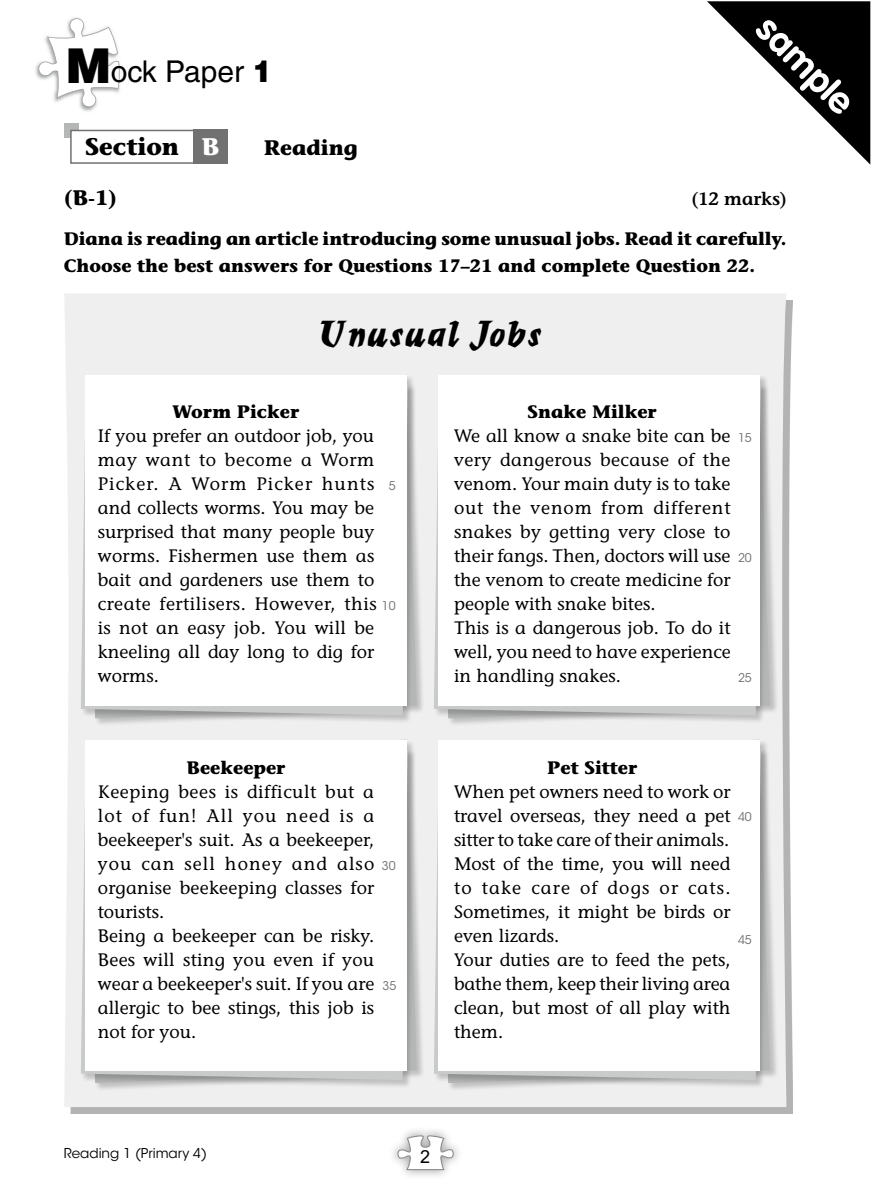
<style>
.page{position:relative;width:872px;height:1191px;background:#fff}
.page>*{position:absolute;margin:0;border:0;box-sizing:border-box;transform-origin:0 0}
.t1{font:700 37.5px "EPHVAG Round";color:#fff}
.Multiple_choice_Ans{font:36px "Mercurius MT Std Bold Script";color:#000}
.t2{font:30px "Helvetica LT Std";color:#000}
.Section{font:700 24px "Stone Informal Std";color:#000}
.Section-2{font:700 21px "Stone Informal Std";color:#000}
.B-1{font:700 21px "Stone Informal Std";color:#000}
.Text_no_indent{font:500 18px/24px "Stone Informal Std";color:#000;text-align:justify}
.Text_no_indent-2{font:700 18px/27px "Stone Informal Std";color:#000}
.B-1-2{font:600 18px "Stone Informal Std";color:#000}
.t3{font:500 18px "M Hei HK";color:#000}
.t4{font:13.5px "ITC Avant Garde Std";color:#000}
.Line{font:12px "ITC Avant Garde Std";color:#727171}
.s1{font-weight:900;font-size:48px}
.s2{font-weight:900}
.s3{color:#fff}
</style>
<div class="page">
<div style="left:388px;top:1126px;width:75px;height:53px;background:#000;opacity:.4"></div>
<svg style="left:397px;top:1135px;width:57px;height:35px"></svg>
<img style="left:35px;top:17px;width:60px;height:95px">
<svg style="left:38px;top:18px;width:82px;height:89px"></svg>
<div style="left:64px;top:294px;width:722px;height:813px;background:#efefef"></div>
<div style="left:64px;top:123px;width:14px;height:15px;background:#b5b6b6"></div>
<div style="left:71px;top:130px;width:155px;height:33px;background:#fff"></div>
<div style="left:70px;top:130px;width:157px;height:34px;border:2px solid #727171"></div>
<div style="left:193px;top:130px;width:34px;height:34px;background:#727171"></div>
<div style="left:85px;top:374px;width:340px;height:353px;background:#000;opacity:.2"></div>
<div style="left:81px;top:378px;width:336px;height:346px;background:#000;opacity:.2"></div>
<svg style="left:81px;top:378px;width:327px;height:337px;background:#c3c4c4"></svg>
<div style="left:85px;top:375px;width:322px;height:331px;background:#fff"></div>
<div style="left:85px;top:739px;width:340px;height:353px;background:#000;opacity:.2"></div>
<div style="left:81px;top:742px;width:336px;height:346px;background:#000;opacity:.2"></div>
<svg style="left:81px;top:743px;width:327px;height:337px;background:#c3c3c3"></svg>
<div style="left:85px;top:740px;width:322px;height:331px;background:#fff"></div>
<div style="left:438px;top:374px;width:340px;height:353px;background:#000;opacity:.2"></div>
<div style="left:434px;top:378px;width:335px;height:346px;background:#000;opacity:.2"></div>
<svg style="left:434px;top:378px;width:327px;height:337px;background:#c3c4c4"></svg>
<div style="left:438px;top:375px;width:322px;height:331px;background:#fff"></div>
<div style="left:438px;top:739px;width:340px;height:353px;background:#000;opacity:.2"></div>
<div style="left:434px;top:742px;width:335px;height:346px;background:#000;opacity:.2"></div>
<svg style="left:434px;top:743px;width:327px;height:337px;background:#c3c3c3"></svg>
<div style="left:438px;top:740px;width:322px;height:331px;background:#fff"></div>
<svg style="left:707px;top:1px;width:164px;height:164px"></svg>
<h3 class="t2" style="left:66px;top:54px;width:208px"><span class="s1">M</span>ock Paper <span class="s2">1</span></h3>
<h1 class="t1" style="left:778px;top:6px;width:124px;rotate:45deg">sample</h1>
<p class="Section" style="left:85px;top:131px;width:136px">Section <span class="s3">B</span></p>
<p class="Section-2" style="left:264px;top:134px;width:96px">Reading</p>
<p class="B-1" style="left:64px;top:184px;width:55px">(B-1)</p>
<p class="B-1-2" style="left:691px;top:188px;width:97px">(12 marks)</p>
<p class="Text_no_indent-2" style="left:64px;top:225px;width:724px">Diana is reading an article introducing some unusual jobs. Read it carefully.<br>Choose the best answers for Questions 17–21 and complete Question 22.</p>
<p class="Multiple_choice_Ans" style="left:315px;top:312px;width:228px">Unusual Jobs</p>
<p class="Text_no_indent-2" style="left:173px;top:398px;width:128px">Worm Picker</p>
<p class="Text_no_indent" style="left:98px;top:424px;width:280px;text-align:left">If you prefer an outdoor job, you may want to become a Worm<br>Picker. A Worm Picker hunts and collects worms. You may be surprised that many people buy worms. Fishermen use them as bait and gardeners use them to create fertilisers. However, this is not an easy job. You will be kneeling all day long to dig for worms.</p>
<p class="Line" style="left:389px;top:478px;width:8px">5</p>
<p class="Line" style="left:382px;top:598px;width:15px">10</p>
<p class="Text_no_indent-2" style="left:186px;top:754px;width:101px">Beekeeper</p>
<p class="Text_no_indent" style="left:98px;top:780px;width:278px">Keeping bees is difficult but a lot of fun! All you need is a beekeeper's suit. As a beekeeper, you can sell honey and also organise beekeeping classes for tourists.</p>
<p class="Text_no_indent" style="left:98px;top:924px;width:278px">Being a beekeeper can be risky.<br>Bees will sting you even if you wear a beekeeper's suit. If you are allergic to bee stings, this job is not for you.</p>
<p class="Line" style="left:382px;top:859px;width:15px">30</p>
<p class="Line" style="left:382px;top:978px;width:15px">35</p>
<p class="Text_no_indent-2" style="left:527px;top:398px;width:131px">Snake Milker</p>
<p class="Text_no_indent" style="left:454px;top:424px;width:278px">We all know a snake bite can be very dangerous because of the venom. Your main duty is to take out the venom from different snakes by getting very close to their fangs. Then, doctors will use the venom to create medicine for people with snake bites.</p>
<p class="Text_no_indent" style="left:454px;top:615px;width:278px">This is a dangerous job. To do it well, you need to have experience in handling snakes.</p>
<p class="Line" style="left:738px;top:430px;width:15px">15</p>
<p class="Line" style="left:738px;top:550px;width:15px">20</p>
<p class="Line" style="left:738px;top:670px;width:15px">25</p>
<p class="Text_no_indent-2" style="left:547px;top:754px;width:92px">Pet Sitter</p>
<p class="Text_no_indent" style="left:454px;top:780px;width:278px">When pet owners need to work or travel overseas, they need a pet sitter to take care of their animals.</p>
<p class="Text_no_indent" style="left:454px;top:852px;width:278px">Most of the time, you will need to take care of dogs or cats.<br>Sometimes, it might be birds or even lizards.</p>
<p class="Text_no_indent" style="left:454px;top:948px;width:278px">Your duties are to feed the pets, bathe them, keep their living area clean, but most of all play with them.</p>
<p class="Line" style="left:738px;top:809px;width:15px">40</p>
<p class="Line" style="left:738px;top:932px;width:15px">45</p>
<p class="t4" style="left:64px;top:1144px;width:145px">Reading 1 (Primary 4)</p>
<p class="t3" style="left:420px;top:1143px;width:12px">2</p>
</div>
